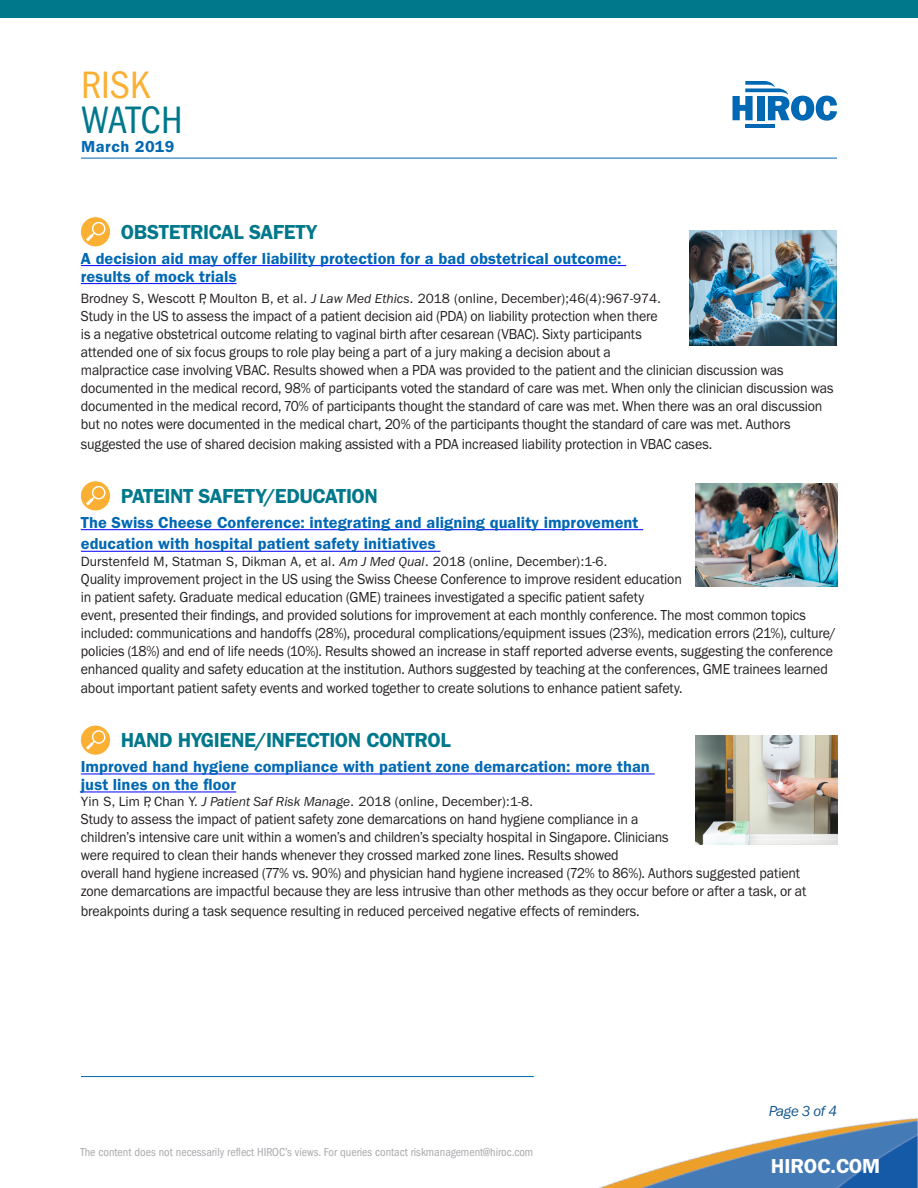
<style>
.page{position:relative;width:918px;height:1188px;background:#fff}
.page>*{position:absolute;margin:0;border:0;box-sizing:border-box;transform-origin:0 0}
.t1{font:condensed 39.6px "Franklin Gothic LT";letter-spacing:-.01em;color:#00788b}
.t2{font:condensed 39.6px "Franklin Gothic LT";color:#fbb033}
.t3{font:700 21px "Franklin Gothic";letter-spacing:-.02em;color:#00788b}
.t4{font:700 21px "Franklin Gothic";color:#fff}
.t5{font:700 16.5px/18px "Franklin Gothic";color:#0168b3}
.t6{font:700 16.5px "Franklin Gothic";letter-spacing:.035em;color:#0168b3}
.Body_Text{font:15px/18px "Franklin Gothic";letter-spacing:-.01em;color:#231f20;scale:.93 1}
.Body_Text-2{font:italic 15px "Franklin Gothic";letter-spacing:-.02em;color:#13558c}
.t7{font:13.5px "Franklin Gothic";color:#231f20}
.t8{font:condensed 12px "Franklin Gothic LT";color:#a8a9ad}
.s1{font-style:italic}
</style>
<div class="page">
<hr style="left:81px;top:265px;width:545px;height:1px;background:#00f">
<hr style="left:81px;top:283px;width:156px;height:1px;background:#00f">
<hr style="left:81px;top:529px;width:562px;height:1px;background:#00f">
<hr style="left:81px;top:551px;width:359px;height:1px;background:#00f">
<hr style="left:81px;top:774px;width:574px;height:1px;background:#00f">
<hr style="left:81px;top:792px;width:155px;height:1px;background:#00f">
<div style="left:81px;top:217px;width:29px;height:29px;background:#fbb033;border-radius:50%"></div>
<svg style="left:86px;top:222px;width:19px;height:19px"></svg>
<div style="left:81px;top:481px;width:29px;height:29px;background:#fbb033;border-radius:50%"></div>
<svg style="left:86px;top:486px;width:19px;height:19px"></svg>
<div style="left:81px;top:726px;width:29px;height:29px;background:#fbb033;border-radius:50%"></div>
<svg style="left:86px;top:730px;width:19px;height:20px"></svg>
<img style="left:599px;top:1118px;width:319px;height:70px">
<hr style="left:745px;top:124px;width:30px;height:4px;background:#0168b3">
<svg style="left:733px;top:81px;width:104px;height:40px"></svg>
<div style="left:0;top:0;width:918px;height:17px;background:#00788b"></div>
<hr style="left:81px;top:1076px;width:453px;height:1px;background:#0168b3">
<hr style="left:81px;top:158px;width:756px;height:1px;background:#0168b3">
<img style="left:690px;top:231px;width:147px;height:115px">
<img style="left:696px;top:483px;width:141px;height:104px">
<img style="left:696px;top:735px;width:141px;height:110px">
<p class="t2" style="left:81px;top:63px;width:70px">RISK</p>
<p class="t1" style="left:81px;top:97px;width:103px">WATCH</p>
<p class="t6" style="left:81px;top:136px;width:95px">March 2019</p>
<p class="t3" style="left:121px;top:218px;width:198px">OBSTETRICAL SAFETY</p>
<p class="t5" style="left:81px;top:250px;width:542px">A decision aid may offer liability protection for a bad obstetrical outcome: results of mock trials</p>
<p class="t7" style="left:81px;top:291px;width:582px">Brodney S, Wescott P, Moulton B, et al. <span class="s1">J Law Med Ethics</span>. 2018 (online, December);46(4):967-974.</p>
<p class="Body_Text" style="left:81px;top:308px;width:811px">Study in the US to assess the impact of a patient decision aid (PDA) on liability protection when there<br>is a negative obstetrical outcome relating to vaginal birth after cesarean (VBAC). Sixty participants<br>attended one of six focus groups to role play being a part of a jury making a decision about a<br>malpractice case involving VBAC. Results showed when a PDA was provided to the patient and the clinician discussion was documented in the medical record, 98% of participants voted the standard of care was met. When only the clinician discussion was documented in the medical record, 70% of participants thought the standard of care was met. When there was an oral discussion but no notes were documented in the medical chart, 20% of the participants thought the standard of care was met. Authors</p>
<p class="Body_Text" style="left:81px;top:436px;width:680px">suggested the use of shared decision making assisted with a PDA increased liability protection in VBAC cases.</p>
<p class="t3" style="left:121px;top:482px;width:259px">PATEINT SAFETY/EDUCATION</p>
<p class="t5" style="left:81px;top:513px;width:559px;line-height:21.6px">The Swiss Cheese Conference: integrating and aligning quality improvement education with hospital patient safety initiatives</p>
<p class="t7" style="left:81px;top:553px;width:528px">Durstenfeld M, Statman S, Dikman A, et al. <span class="s1">Am J Med Qual</span>. 2018 (online, December):1-6.</p>
<p class="Body_Text" style="left:81px;top:571px;width:813px">Quality improvement project in the US using the Swiss Cheese Conference to improve resident education<br>in patient safety. Graduate medical education (GME) trainees investigated a specific patient safety<br>event, presented their findings, and provided solutions for improvement at each monthly conference. The most common topics included: communications and handoffs (28%), procedural complications/equipment issues (23%), medication errors (21%), culture/ policies (18%) and end of life needs (10%). Results showed an increase in staff reported adverse events, suggesting the conference enhanced quality and safety education at the institution. Authors suggested by teaching at the conferences, GME trainees learned</p>
<p class="Body_Text" style="left:81px;top:680px;width:649px">about important patient safety events and worked together to create solutions to enhance patient safety.</p>
<p class="t3" style="left:121px;top:726px;width:332px">HAND HYGIENE/INFECTION CONTROL</p>
<p class="t5" style="left:81px;top:759px;width:571px">Improved hand hygiene compliance with patient zone demarcation: more than just lines on the floor</p>
<p class="t7" style="left:81px;top:794px;width:454px">Yin S, Lim P, Chan Y. <span class="s1">J Patient Saf Risk Manage</span>. 2018 (online, December):1-8.</p>
<p class="Body_Text" style="left:81px;top:811px;width:782px">Study to assess the impact of patient safety zone demarcations on hand hygiene compliance in a<br>children’s intensive care unit within a women’s and children’s specialty hospital in Singapore. Clinicians<br>were required to clean their hands whenever they crossed marked zone lines. Results showed<br>overall hand hygiene increased (77% vs. 90%) and physician hand hygiene increased (72% to 86%). Authors suggested patient zone demarcations are impactful because they are less intrusive than other methods as they occur before or after a task, or at</p>
<p class="Body_Text" style="left:81px;top:903px;width:602px">breakpoints during a task sequence resulting in reduced perceived negative effects of reminders.</p>
<p class="t8" style="left:80px;top:1146px;width:454px">The content does not necessarily reflect HIROC’s views. For queries contact riskmanagement@hiroc.com</p>
<p class="Body_Text-2" style="left:769px;top:1101px;width:70px">Page 3 of 4</p>
<h2 class="t4" style="left:771px;top:1152px;width:111px">HIROC.COM</h2>
</div>
